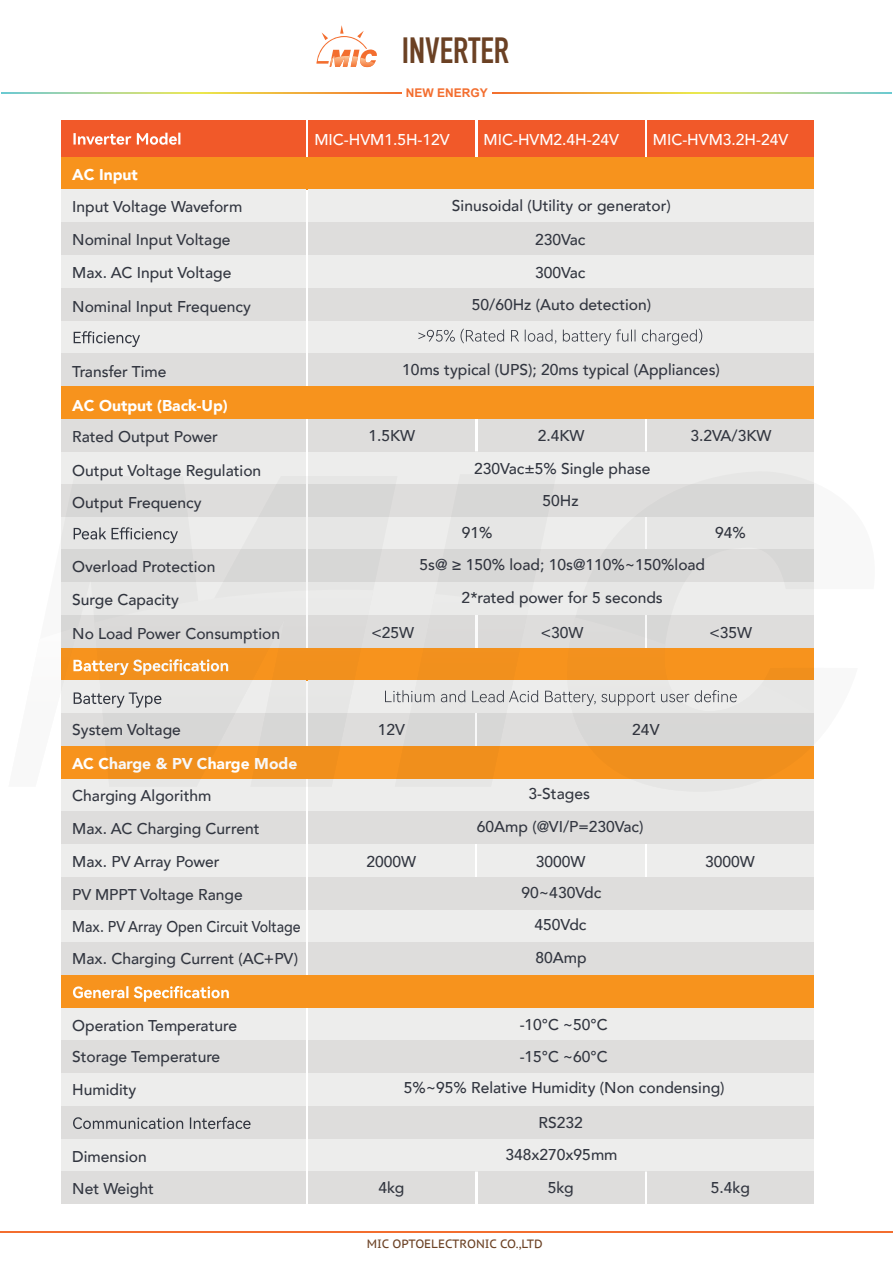
<style>
.page{position:relative;width:893px;height:1263px;background:#fff}
.page>*{position:absolute;margin:0;border:0;box-sizing:border-box;transform-origin:0 0}
.t1{font:700 36px "DIN Condensed";color:#6b4124}
.t2{font:500 15.6px/32.7px "Avenir";color:#323640}
.t3{font:500 15.6px "Avenir";color:#fff}
.t4{font:900 15.6px "Avenir";color:#fff}
.t5{font:12px "PT Sans Caption";color:#6b4124}
.t6{font:700 12px "Arial";color:#f36e2f}
</style>
<div class="page">
<div style="left:61px;top:120px;width:245px;height:37px;background:#f15929"></div>
<div style="left:308px;top:120px;width:167px;height:37px;background:#f15929"></div>
<div style="left:477px;top:120px;width:167px;height:37px;background:#f15929"></div>
<div style="left:647px;top:120px;width:167px;height:37px;background:#f15929"></div>
<div style="left:61px;top:157px;width:753px;height:33px;background:#f7931d"></div>
<div style="left:61px;top:386px;width:753px;height:33px;background:#f7931d"></div>
<div style="left:61px;top:975px;width:753px;height:33px;background:#f7931d"></div>
<div style="left:61px;top:451px;width:245px;height:33px;background:#ededec"></div>
<div style="left:308px;top:451px;width:506px;height:33px;background:#ededec"></div>
<div style="left:61px;top:320px;width:245px;height:33px;background:#ededec"></div>
<div style="left:308px;top:320px;width:506px;height:33px;background:#ededec"></div>
<div style="left:61px;top:844px;width:245px;height:33px;background:#ededec"></div>
<div style="left:61px;top:1073px;width:245px;height:33px;background:#ededec"></div>
<div style="left:308px;top:1073px;width:506px;height:33px;background:#ededec"></div>
<div style="left:61px;top:910px;width:245px;height:32px;background:#ededec"></div>
<div style="left:61px;top:1139px;width:245px;height:32px;background:#ededec"></div>
<div style="left:61px;top:1171px;width:245px;height:33px;background:#dedddc"></div>
<div style="left:308px;top:1139px;width:506px;height:32px;background:#ededec"></div>
<div style="left:308px;top:1171px;width:167px;height:33px;background:#dedddc"></div>
<div style="left:477px;top:1171px;width:167px;height:33px;background:#dedddc"></div>
<div style="left:647px;top:1171px;width:167px;height:33px;background:#dedddc"></div>
<div style="left:308px;top:844px;width:167px;height:33px;background:#ededec"></div>
<div style="left:477px;top:844px;width:167px;height:33px;background:#ededec"></div>
<div style="left:647px;top:844px;width:167px;height:33px;background:#ededec"></div>
<div style="left:308px;top:910px;width:506px;height:32px;background:#ededec"></div>
<div style="left:61px;top:255px;width:245px;height:33px;background:#ededec"></div>
<div style="left:308px;top:255px;width:506px;height:33px;background:#ededec"></div>
<div style="left:61px;top:779px;width:245px;height:32px;background:#ededec"></div>
<div style="left:61px;top:1008px;width:245px;height:32px;background:#ededec"></div>
<div style="left:308px;top:1008px;width:506px;height:32px;background:#ededec"></div>
<div style="left:308px;top:779px;width:506px;height:32px;background:#ededec"></div>
<div style="left:61px;top:190px;width:245px;height:32px;background:#ededec"></div>
<div style="left:308px;top:190px;width:506px;height:32px;background:#ededec"></div>
<div style="left:61px;top:877px;width:245px;height:33px;background:#dedddc"></div>
<div style="left:61px;top:1106px;width:245px;height:33px;background:#dedddc"></div>
<div style="left:308px;top:1106px;width:506px;height:33px;background:#dedddc"></div>
<div style="left:61px;top:942px;width:245px;height:33px;background:#dedddc"></div>
<div style="left:308px;top:877px;width:506px;height:33px;background:#dedddc"></div>
<div style="left:308px;top:942px;width:506px;height:33px;background:#dedddc"></div>
<div style="left:61px;top:288px;width:245px;height:32px;background:#dedddc"></div>
<div style="left:61px;top:222px;width:245px;height:33px;background:#dedddc"></div>
<div style="left:61px;top:353px;width:245px;height:33px;background:#dedddc"></div>
<div style="left:308px;top:288px;width:506px;height:32px;background:#dedddc"></div>
<div style="left:308px;top:222px;width:506px;height:33px;background:#dedddc"></div>
<div style="left:308px;top:353px;width:506px;height:33px;background:#dedddc"></div>
<div style="left:61px;top:811px;width:245px;height:33px;background:#dedddc"></div>
<div style="left:61px;top:1040px;width:245px;height:33px;background:#dedddc"></div>
<div style="left:308px;top:1040px;width:506px;height:33px;background:#dedddc"></div>
<div style="left:308px;top:811px;width:506px;height:33px;background:#dedddc"></div>
<div style="left:61px;top:419px;width:245px;height:32px;background:#dedddc"></div>
<div style="left:308px;top:419px;width:167px;height:32px;background:#dedddc"></div>
<div style="left:477px;top:419px;width:167px;height:32px;background:#dedddc"></div>
<div style="left:647px;top:419px;width:167px;height:32px;background:#dedddc"></div>
<svg style="left:73px;top:133px;width:107px;height:12px"></svg>
<svg style="left:418px;top:329px;width:284px;height:16px"></svg>
<svg style="left:74px;top:331px;width:66px;height:16px"></svg>
<svg style="left:73px;top:986px;width:156px;height:16px"></svg>
<svg style="left:73px;top:1117px;width:178px;height:12px"></svg>
<svg style="left:61px;top:484px;width:334px;height:295px;fill:#dedddc"></svg>
<svg style="left:395px;top:484px;width:156px;height:110px;fill:#dedddc"></svg>
<svg style="left:551px;top:484px;width:263px;height:133px;fill:#dedddc"></svg>
<svg style="left:61px;top:627px;width:33px;height:152px"></svg>
<svg style="left:94px;top:590px;width:279px;height:189px"></svg>
<svg style="left:385px;top:594px;width:352px;height:185px"></svg>
<svg style="left:551px;top:617px;width:263px;height:162px"></svg>
<svg style="left:316px;top:25px;width:61px;height:42px"></svg>
<svg style="left:492px;top:92px;width:400px;height:1px"></svg>
<svg style="left:1px;top:92px;width:401px;height:1px"></svg>
<hr style="left:0;top:1231px;width:893px;height:1px;background:#f36e2f">
<h1 class="t1" style="left:402px;top:27px;width:109px">INVERTER</h1>
<p class="t6" style="left:406px;top:84px;width:84px">NEW ENERGY</p>
<p class="t3" style="left:314px;top:126px;width:137px">MIC-HVM1.5H-12V</p>
<p class="t3" style="left:484px;top:126px;width:137px">MIC-HVM2.4H-24V</p>
<p class="t3" style="left:653px;top:126px;width:137px">MIC-HVM3.2H-24V</p>
<p class="t4" style="left:72px;top:161px;width:67px">AC Input</p>
<p class="t2" style="left:72px;top:190px;width:172px">Input Voltage Waveform</p>
<p class="t2" style="left:452px;top:188px;width:220px">Sinusoidal (Utility or generator)</p>
<p class="t2" style="left:535px;top:222px;width:52px">230Vac<br>300Vac</p>
<p class="t2" style="left:72px;top:222px;width:180px;line-height:33.3px">Nominal Input Voltage<br>Max. AC Input Voltage<br>Nominal Input Frequency</p>
<p class="t2" style="left:472px;top:287px;width:181px">50/60Hz (Auto detection)</p>
<p class="t2" style="left:72px;top:354px;width:96px">Transfer Time</p>
<p class="t4" style="left:72px;top:392px;width:157px">AC Output (Back-Up)</p>
<p class="t2" style="left:72px;top:419px;width:191px;line-height:33.8px">Rated Output Power<br>Output Voltage Regulation</p>
<p class="t2" style="left:72px;top:485px;width:131px">Output Frequency</p>
<p class="t2" style="left:72px;top:549px;width:209px;line-height:33.3px">Overload Protection<br>Surge Capacity<br>No Load Power Consumption</p>
<p class="t2" style="left:72px;top:713px;width:110px">System Voltage</p>
<p class="t4" style="left:72px;top:750px;width:227px">AC Charge &amp; PV Charge Mode</p>
<p class="t2" style="left:72px;top:778px;width:230px">Charging Algorithm<br>Max. AC Charging Current<br>Max. PV Array Power<br>PV MPPT Voltage Range<br>Max. PV Array Open Circuit Voltage<br>Max. Charging Current (AC+PV)</p>
<p class="t2" style="left:72px;top:1008px;width:166px;line-height:32.1px">Operation Temperature<br>Storage Temperature<br>Humidity</p>
<p class="t2" style="left:72px;top:1139px;width:83px">Dimension<br>Net Weight</p>
<p class="t2" style="left:402px;top:353px;width:319px">10ms typical (UPS); 20ms typical (Appliances)</p>
<p class="t2" style="left:368px;top:418px;width:48px">1.5KW</p>
<p class="t2" style="left:538px;top:418px;width:48px">2.4KW</p>
<p class="t2" style="left:474px;top:452px;width:178px">230Vac±5% Single phase</p>
<p class="t2" style="left:542px;top:483px;width:38px">50Hz</p>
<p class="t2" style="left:690px;top:418px;width:83px">3.2VA/3KW</p>
<p class="t2" style="left:462px;top:515px;width:32px">91%</p>
<p class="t2" style="left:715px;top:515px;width:32px">94%</p>
<p class="t2" style="left:419px;top:548px;width:287px;text-align:center">5s@ ≥ 150% load; 10s@110%~150%load<br>2*rated power for 5 seconds</p>
<p class="t2" style="left:371px;top:616px;width:44px">&lt;25W</p>
<p class="t2" style="left:541px;top:616px;width:44px">&lt;30W</p>
<p class="t2" style="left:709px;top:616px;width:44px">&lt;35W</p>
<p class="t2" style="left:378px;top:713px;width:29px">12V</p>
<p class="t2" style="left:632px;top:713px;width:29px">24V</p>
<p class="t2" style="left:529px;top:776px;width:63px">3-Stages</p>
<p class="t2" style="left:367px;top:845px;width:51px">2000W</p>
<p class="t2" style="left:477px;top:809px;width:168px">60Amp (@VI/P=230Vac)</p>
<p class="t2" style="left:536px;top:845px;width:51px">3000W</p>
<p class="t2" style="left:522px;top:876px;width:81px">90~430Vdc</p>
<p class="t2" style="left:534px;top:907px;width:53px">450Vdc</p>
<p class="t2" style="left:535px;top:940px;width:53px">80Amp</p>
<p class="t2" style="left:520px;top:1007px;width:90px">-10℃ ~50℃</p>
<p class="t2" style="left:520px;top:1040px;width:90px">-15℃ ~60℃</p>
<p class="t2" style="left:705px;top:845px;width:51px">3000W</p>
<p class="t2" style="left:404px;top:1071px;width:322px">5%~95% Relative Humidity (Non condensing)</p>
<p class="t2" style="left:538px;top:1106px;width:46px">RS232</p>
<p class="t2" style="left:378px;top:1171px;width:28px">4kg</p>
<p class="t2" style="left:505px;top:1137px;width:114px">348x270x95mm</p>
<p class="t2" style="left:548px;top:1171px;width:28px">5kg</p>
<p class="t5" style="left:367px;top:1236px;width:177px">MIC OPTOELECTRONIC CO.,LTD</p>
<p class="t2" style="left:711px;top:1171px;width:41px">5.4kg</p>
</div>
